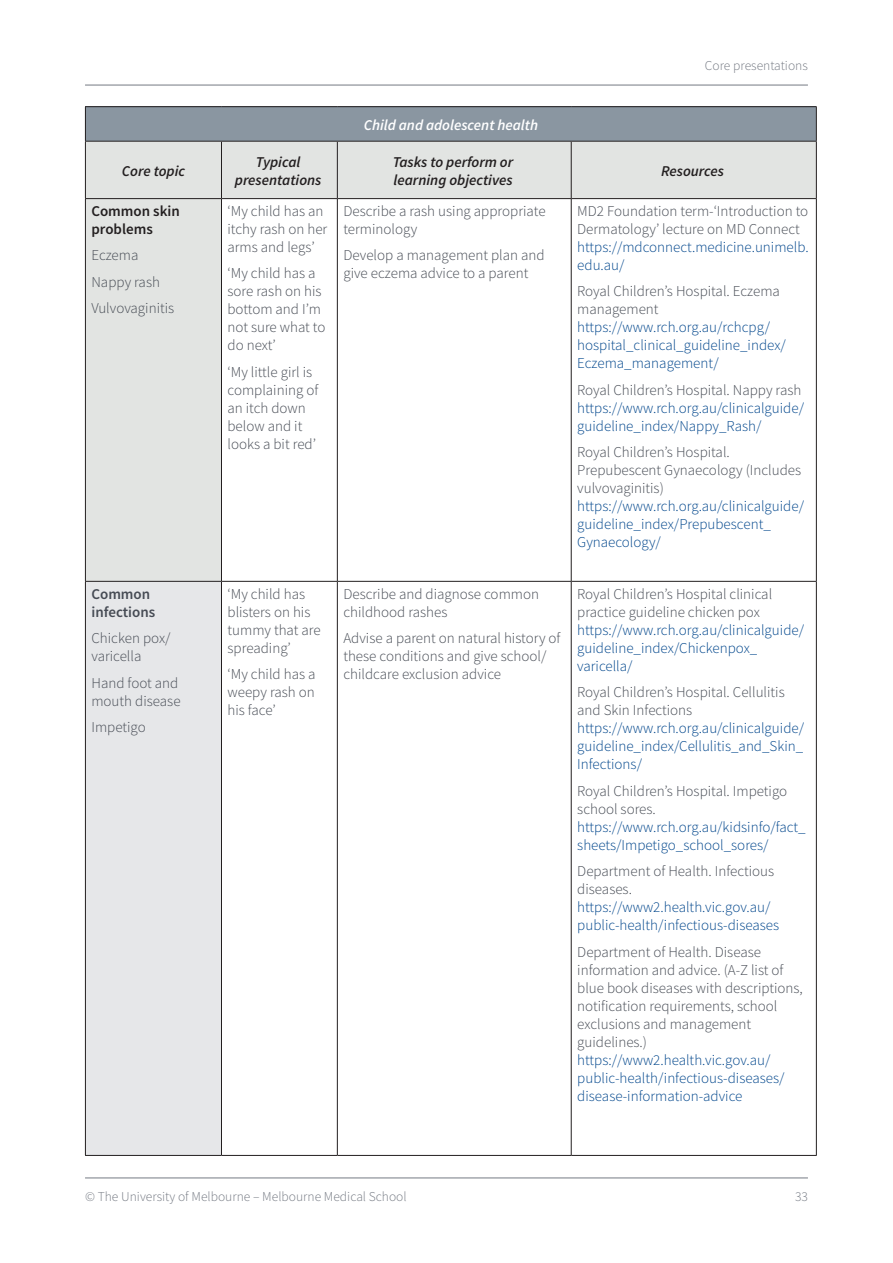
<style>
.page{position:relative;width:893px;height:1263px;background:#fff}
.page>*{position:absolute;margin:0;border:0;box-sizing:border-box;transform-origin:0 0}
.t1{font:300 15px/18px "Source Sans Pro";color:#464b54}
.t2{font:300 15px/18px "Source Sans Pro";color:#01468c}
.t3{font:italic 600 15px/18px "Source Sans Pro";color:#231f20;text-align:center}
.t4{font:italic 600 15px "Source Sans Pro";color:#fff}
.t5{font:600 15px/18px "Source Sans Pro";color:#231f20}
.t6{font:600 15px/18px "Source Sans Pro";color:#464b54}
.t7{font:300 13.5px "Source Sans Pro";color:#757a83}
</style>
<div class="page">
<hr style="left:85px;top:85px;width:723px;height:1px;background:#757a83">
<hr style="left:85px;top:1177px;width:723px;height:1px;background:#757a83">
<div style="left:85px;top:107px;width:731px;height:34px;background:#8a96a1"></div>
<svg style="left:86px;top:142px;width:730px;height:439px"></svg>
<div style="left:85px;top:581px;width:136px;height:574px;background:#e6e7e9"></div>
<hr style="left:85px;top:199px;width:1px;height:382px;background:#231f20">
<hr style="left:221px;top:199px;width:1px;height:382px;background:#231f20">
<hr style="left:337px;top:199px;width:1px;height:382px;background:#231f20">
<hr style="left:571px;top:199px;width:1px;height:382px;background:#231f20">
<hr style="left:816px;top:199px;width:1px;height:382px;background:#231f20">
<hr style="left:85px;top:581px;width:136px;height:1px;background:#231f20">
<hr style="left:85px;top:582px;width:1px;height:573px;background:#231f20">
<hr style="left:221px;top:581px;width:116px;height:1px;background:#231f20">
<hr style="left:221px;top:582px;width:1px;height:573px;background:#231f20">
<hr style="left:337px;top:581px;width:234px;height:1px;background:#231f20">
<hr style="left:337px;top:582px;width:1px;height:573px;background:#231f20">
<hr style="left:571px;top:581px;width:246px;height:1px;background:#231f20">
<hr style="left:571px;top:582px;width:1px;height:573px;background:#231f20">
<hr style="left:816px;top:582px;width:1px;height:573px;background:#231f20">
<hr style="left:85px;top:1155px;width:136px;height:1px;background:#231f20">
<hr style="left:221px;top:1155px;width:116px;height:1px;background:#231f20">
<hr style="left:337px;top:1155px;width:234px;height:1px;background:#231f20">
<hr style="left:571px;top:1155px;width:246px;height:1px;background:#231f20">
<hr style="left:85px;top:106px;width:136px;height:1px;background:#231f20">
<hr style="left:85px;top:107px;width:1px;height:34px;background:#231f20">
<hr style="left:221px;top:106px;width:116px;height:1px;background:#231f20">
<hr style="left:337px;top:106px;width:234px;height:1px;background:#231f20">
<hr style="left:571px;top:106px;width:246px;height:1px;background:#231f20">
<hr style="left:816px;top:107px;width:1px;height:34px;background:#231f20">
<hr style="left:85px;top:141px;width:136px;height:1px;background:#231f20">
<hr style="left:85px;top:142px;width:1px;height:56px;background:#231f20">
<hr style="left:221px;top:141px;width:116px;height:1px;background:#231f20">
<hr style="left:221px;top:142px;width:1px;height:56px;background:#231f20">
<hr style="left:337px;top:141px;width:234px;height:1px;background:#231f20">
<hr style="left:337px;top:142px;width:1px;height:56px;background:#231f20">
<hr style="left:571px;top:141px;width:246px;height:1px;background:#231f20">
<hr style="left:571px;top:142px;width:1px;height:56px;background:#231f20">
<hr style="left:816px;top:142px;width:1px;height:56px;background:#231f20">
<hr style="left:85px;top:198px;width:136px;height:1px;background:#231f20">
<hr style="left:221px;top:198px;width:116px;height:1px;background:#231f20">
<hr style="left:337px;top:198px;width:234px;height:1px;background:#231f20">
<hr style="left:571px;top:198px;width:246px;height:1px;background:#231f20">
<p class="t4" style="left:364px;top:115px;width:176px">Child and adolescent health</p>
<p class="t7" style="left:705px;top:57px;width:104px">Core presentations</p>
<p class="t3" style="left:122px;top:161px;width:65px">Core topic</p>
<p class="t3" style="left:235px;top:152px;width:88px">Typical presentations</p>
<p class="t3" style="left:393px;top:152px;width:122px;text-align:left">Tasks to perform or learning objectives</p>
<p class="t3" style="left:661px;top:161px;width:65px">Resources</p>
<p class="t5" style="left:91px;top:202px;width:90px">Common skin problems</p>
<p class="t1" style="left:91px;top:242px;width:84px;line-height:26.5px">Eczema<br>Nappy rash<br>Vulvovaginitis</p>
<p class="t1" style="left:227px;top:202px;width:101px">‘My child has an itchy rash on her arms and legs’</p>
<p class="t1" style="left:227px;top:264px;width:99px">‘My child has a sore rash on his bottom and I’m not sure what to do next’</p>
<p class="t1" style="left:227px;top:363px;width:92px">‘My little girl is complaining of an itch down below and it looks a bit red’</p>
<p class="t1" style="left:343px;top:202px;width:204px">Describe a rash using appropriate terminology</p>
<p class="t1" style="left:343px;top:246px;width:203px">Develop a management plan and give eczema advice to a parent</p>
<p class="t1" style="left:577px;top:202px;width:232px">MD2 Foundation term-‘Introduction to<br>Dermatology’ lecture on MD Connect</p>
<p class="t2" style="left:577px;top:238px;width:233px">https://mdconnect.medicine.unimelb. edu.au/</p>
<p class="t1" style="left:577px;top:282px;width:204px">Royal Children’s Hospital. Eczema management</p>
<p class="t2" style="left:577px;top:318px;width:210px">https://www.rch.org.au/rchcpg/ hospital_clinical_guideline_index/<br>Eczema_management/</p>
<p class="t1" style="left:577px;top:381px;width:226px">Royal Children’s Hospital. Nappy rash</p>
<p class="t2" style="left:577px;top:399px;width:228px">https://www.rch.org.au/clinicalguide/ guideline_index/Nappy_Rash/</p>
<p class="t1" style="left:577px;top:443px;width:225px">Royal Children’s Hospital.<br>Prepubescent Gynaecology (Includes vulvovaginitis)</p>
<p class="t2" style="left:577px;top:497px;width:228px">https://www.rch.org.au/clinicalguide/ guideline_index/Prepubescent_<br>Gynaecology/</p>
<p class="t6" style="left:91px;top:584px;width:65px">Common infections</p>
<p class="t1" style="left:91px;top:629px;width:81px">Chicken pox/ varicella</p>
<p class="t1" style="left:91px;top:674px;width:91px">Hand foot and mouth disease</p>
<p class="t1" style="left:91px;top:718px;width:56px">Impetigo</p>
<p class="t1" style="left:228px;top:585px;width:95px">‘My child has blisters on his tummy that are spreading’</p>
<p class="t1" style="left:228px;top:665px;width:89px;text-align:justify">‘My child has a weepy rash on his face’</p>
<p class="t1" style="left:343px;top:585px;width:197px">Describe and diagnose common childhood rashes</p>
<p class="t1" style="left:343px;top:629px;width:219px">Advise a parent on natural history of these conditions and give school/ childcare exclusion advice</p>
<p class="t1" style="left:577px;top:585px;width:196px">Royal Children’s Hospital clinical practice guideline chicken pox</p>
<p class="t2" style="left:577px;top:621px;width:228px">https://www.rch.org.au/clinicalguide/ guideline_index/Chickenpox_ varicella/</p>
<p class="t1" style="left:577px;top:683px;width:209px">Royal Children’s Hospital. Cellulitis and Skin Infections</p>
<p class="t2" style="left:577px;top:719px;width:228px;text-align:justify">https://www.rch.org.au/clinicalguide/ guideline_index/Cellulitis_and_Skin_ Infections/</p>
<p class="t1" style="left:577px;top:782px;width:211px">Royal Children’s Hospital. Impetigo school sores.</p>
<p class="t2" style="left:577px;top:818px;width:230px">https://www.rch.org.au/kidsinfo/fact_ sheets/Impetigo_school_sores/</p>
<p class="t1" style="left:577px;top:862px;width:198px">Department of Health. Infectious diseases.</p>
<p class="t2" style="left:577px;top:898px;width:203px">https://www2.health.vic.gov.au/ public-health/infectious-diseases</p>
<p class="t1" style="left:577px;top:943px;width:227px">Department of Health. Disease information and advice. (A-Z list of blue book diseases with descriptions, notification requirements, school exclusions and management guidelines.)</p>
<p class="t2" style="left:577px;top:1051px;width:209px">https://www2.health.vic.gov.au/ public-health/infectious-diseases/ disease-information-advice</p>
<p class="t7" style="left:85px;top:1188px;width:323px">© The University of Melbourne – Melbourne Medical School</p>
<p class="t7" style="left:795px;top:1188px;width:14px">33</p>
</div>
